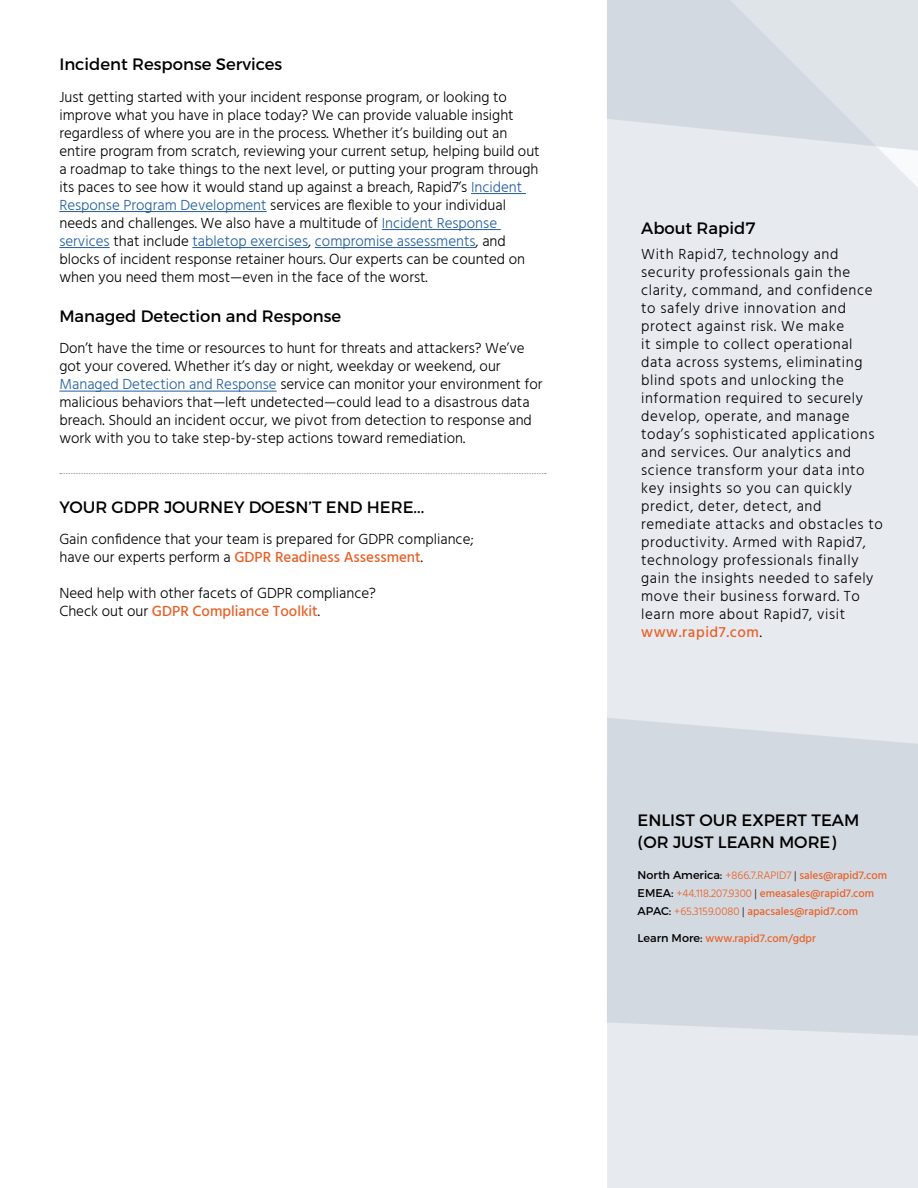
<style>
.page{position:relative;width:918px;height:1188px;background:#fff}
.page>*{position:absolute;margin:0;border:0;box-sizing:border-box;transform-origin:0 0}
.t1{font:16.5px/21.6px "Montserrat";color:#000}
.t2{font:300 15px/18px "Hind";color:#000}
.t3{font:300 15px/18px "Hind";letter-spacing:.04em;color:#000}
.t4{font:500 11.25px/18px "Hind";color:#e86027}
.s1{color:#215e9e}
.s2{font-weight:500;color:#e86027}
.s3{font-family:"Montserrat";font-weight:400;color:#000}
.s4{font-weight:300}
.s5{font-weight:300;color:#000}
</style>
<div class="page">
<div style="left:607px;top:0;width:311px;height:1188px;background:#e7eaef"></div>
<svg style="left:607px;top:0;width:311px;height:170px"></svg>
<div style="left:607px;top:718px;width:311px;height:318px;background:#d3d9e0"></div>
<hr style="left:471px;top:193px;width:55px;height:1px;background:#215e9e">
<hr style="left:59px;top:211px;width:208px;height:1px;background:#215e9e">
<hr style="left:382px;top:229px;width:119px;height:1px;background:#215e9e">
<hr style="left:59px;top:247px;width:51px;height:1px;background:#215e9e">
<hr style="left:192px;top:247px;width:116px;height:1px;background:#215e9e">
<hr style="left:315px;top:247px;width:161px;height:1px;background:#215e9e">
<hr style="left:59px;top:391px;width:218px;height:1px;background:#215e9e">
<svg style="left:60px;top:473px;width:486px;height:1px"></svg>
<p class="t1" style="left:59px;top:53px;width:225px">Incident Response Services</p>
<p class="t2" style="left:59px;top:89px;width:482px">Just getting started with your incident response program, or looking to improve what you have in place today? We can provide valuable insight regardless of where you are in the process. Whether it’s building out an entire program from scratch, reviewing your current setup, helping build out a roadmap to take things to the next level, or putting your program through its paces to see how it would stand up against a breach, Rapid7’s <span class="s1">Incident Response Program Development</span> services are flexible to your individual needs and challenges. We also have a multitude of <span class="s1">Incident Response services</span> that include <span class="s1">tabletop exercises</span>, <span class="s1">compromise assessments</span>, and blocks of incident response retainer hours. Our experts can be counted on when you need them most—even in the face of the worst.</p>
<p class="t1" style="left:59px;top:305px;width:283px">Managed Detection and Response</p>
<p class="t2" style="left:59px;top:340px;width:485px">Don’t have the time or resources to hunt for threats and attackers? We’ve got your covered. Whether it’s day or night, weekday or weekend, our <span class="s1">Managed Detection and Response</span> service can monitor your environment for malicious behaviors that—left undetected—could lead to a disastrous data breach. Should an incident occur, we pivot from detection to response and work with you to take step-by-step actions toward remediation.</p>
<p class="t1" style="left:59px;top:496px;width:366px">YOUR GDPR JOURNEY DOESN’T END HERE...</p>
<p class="t2" style="left:59px;top:531px;width:416px">Gain confidence that your team is prepared for GDPR compliance; have our experts perform a <span class="s2">GDPR Readiness Assessment</span>.</p>
<p class="t2" style="left:59px;top:585px;width:318px">Need help with other facets of GDPR compliance?<br>Check out our <span class="s2">GDPR Compliance Toolkit</span>.</p>
<p class="t1" style="left:641px;top:218px;width:116px">About Rapid7</p>
<p class="t3" style="left:641px;top:246px;width:243px">With Rapid7, technology and security professionals gain the clarity, command, and confidence to safely drive innovation and protect against risk. We make<br>it simple to collect operational data across systems, eliminating blind spots and unlocking the information required to securely develop, operate, and manage today’s sophisticated applications and services. Our analytics and science transform your data into key insights so you can quickly predict, deter, detect, and remediate attacks and obstacles to productivity. Armed with Rapid7, technology professionals finally gain the insights needed to safely move their business forward. To learn more about Rapid7, visit <span class="s2">www.rapid7.com</span>.</p>
<p class="t1" style="left:638px;top:810px;width:223px">ENLIST OUR EXPERT TEAM (OR JUST LEARN MORE)</p>
<p class="t4" style="left:638px;top:867px;width:251px"><span class="s3">North America:</span> <span class="s4">+866.7.RAPID7</span> <span class="s5">|</span> sales@rapid7.com<br><span class="s3">EMEA:</span> <span class="s4">+44.118.207.9300</span> <span class="s5">|</span> emeasales@rapid7.com<br><span class="s3">APAC:</span> <span class="s4">+65.3159.0080</span> <span class="s5">|</span> apacsales@rapid7.com</p>
<p class="t4" style="left:638px;top:930px;width:180px"><span class="s3">Learn More:</span> www.rapid7.com/gdpr</p>
</div>
